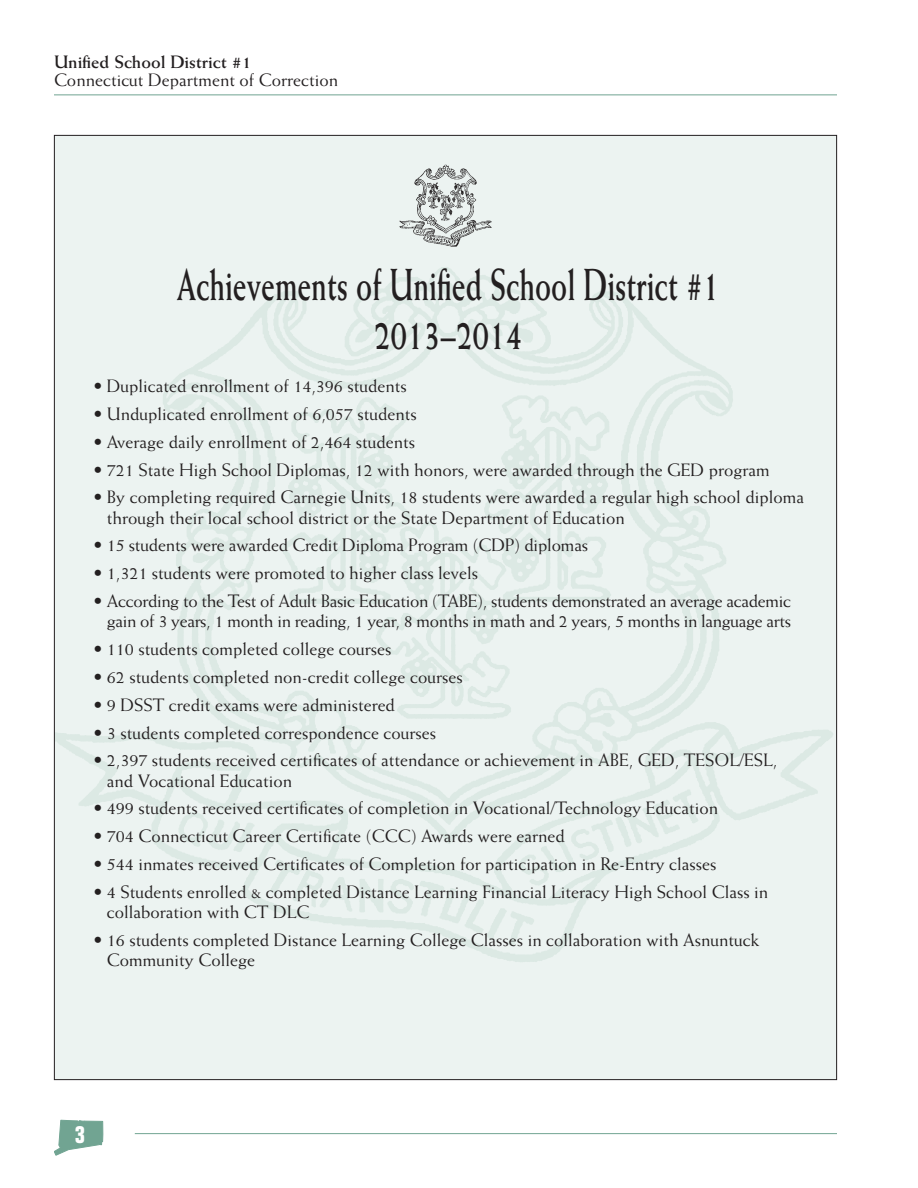
<style>
.page{position:relative;width:918px;height:1188px;background:#fff}
.page>*{position:absolute;margin:0;border:0;box-sizing:border-box;transform-origin:0 0}
.t1{font:700 45px "Weiss";color:#231f20;scale:.67 1}
.t2{font:700 condensed 24px "Folio";color:#fff}
.t3{font:18px/20.2px "Weiss";color:#231f20}
.t4{font:18px/20.2px "Weiss";letter-spacing:-.02em;color:#231f20;text-align:right}
.t5{font:700 18px "Weiss";color:#231f20}
</style>
<div class="page">
<svg style="left:54px;top:1120px;width:49px;height:36px"></svg>
<div style="left:54px;top:135px;width:783px;height:945px;background:#ecf3f1"></div>
<img style="left:399px;top:164px;width:93px;height:83px">
<hr style="left:54px;top:94px;width:783px;height:1px;background:#71a492">
<hr style="left:135px;top:1133px;width:702px;height:1px;background:#71a492">
<p class="t5" style="left:54px;top:51px;width:199px">Unified School District #1</p>
<p class="t3" style="left:54px;top:70px;width:286px">Connecticut Department of Correction</p>
<p class="t1" style="left:177px;top:258px;width:812px">Achievements of Unified School District #1</p>
<p class="t1" style="left:374px;top:307px;width:223px">2013–2014</p>
<p class="t3" style="left:93px;top:376px;width:315px">• Duplicated enrollment of 14,396 students</p>
<p class="t3" style="left:93px;top:403px;width:325px">• Unduplicated enrollment of 6,057 students</p>
<p class="t3" style="left:93px;top:431px;width:323px">• Average daily enrollment of 2,464 students</p>
<p class="t3" style="left:93px;top:459px;width:678px">• 721 State High School Diplomas, 12 with honors, were awarded through the GED program</p>
<p class="t3" style="left:107px;top:487px;width:699px;text-indent:-14px">• By completing required Carnegie Units, 18 students were awarded a regular high school diploma through their local school district or the State Department of Education</p>
<p class="t3" style="left:93px;top:535px;width:496px">• 15 students were awarded Credit Diploma Program (CDP) diplomas</p>
<p class="t3" style="left:93px;top:563px;width:386px">• 1,321 students were promoted to higher class levels</p>
<p class="t4" style="left:93px;top:591px;width:699px">• According to the Test of Adult Basic Education (TABE), students demonstrated an average academic gain of 3 years, 1 month in reading, 1 year, 8 months in math and 2 years, 5 months in language arts</p>
<p class="t3" style="left:93px;top:639px;width:300px">• 110 students completed college courses</p>
<p class="t3" style="left:93px;top:666px;width:371px">• 62 students completed non-credit college courses</p>
<p class="t3" style="left:93px;top:694px;width:303px">• 9 DSST credit exams were administered</p>
<p class="t3" style="left:93px;top:722px;width:344px">• 3 students completed correspondence courses</p>
<p class="t3" style="left:107px;top:750px;width:672px;text-indent:-14px">• 2,397 students received certificates of attendance or achievement in ABE, GED, TESOL/ESL, and Vocational Education</p>
<p class="t3" style="left:93px;top:798px;width:626px">• 499 students received certificates of completion in Vocational/Technology Education</p>
<p class="t3" style="left:93px;top:826px;width:473px">• 704 Connecticut Career Certificate (CCC) Awards were earned</p>
<p class="t3" style="left:93px;top:854px;width:625px">• 544 inmates received Certificates of Completion for participation in Re-Entry classes</p>
<p class="t3" style="left:107px;top:881px;width:663px;text-indent:-14px">• 4 Students enrolled &amp; completed Distance Learning Financial Literacy High School Class in collaboration with CT DLC</p>
<p class="t3" style="left:107px;top:929px;width:654px;text-indent:-14px">• 16 students completed Distance Learning College Classes in collaboration with Asnuntuck<br>Community College</p>
<p class="t2" style="left:75px;top:1121px;width:12px">3</p>
</div>
